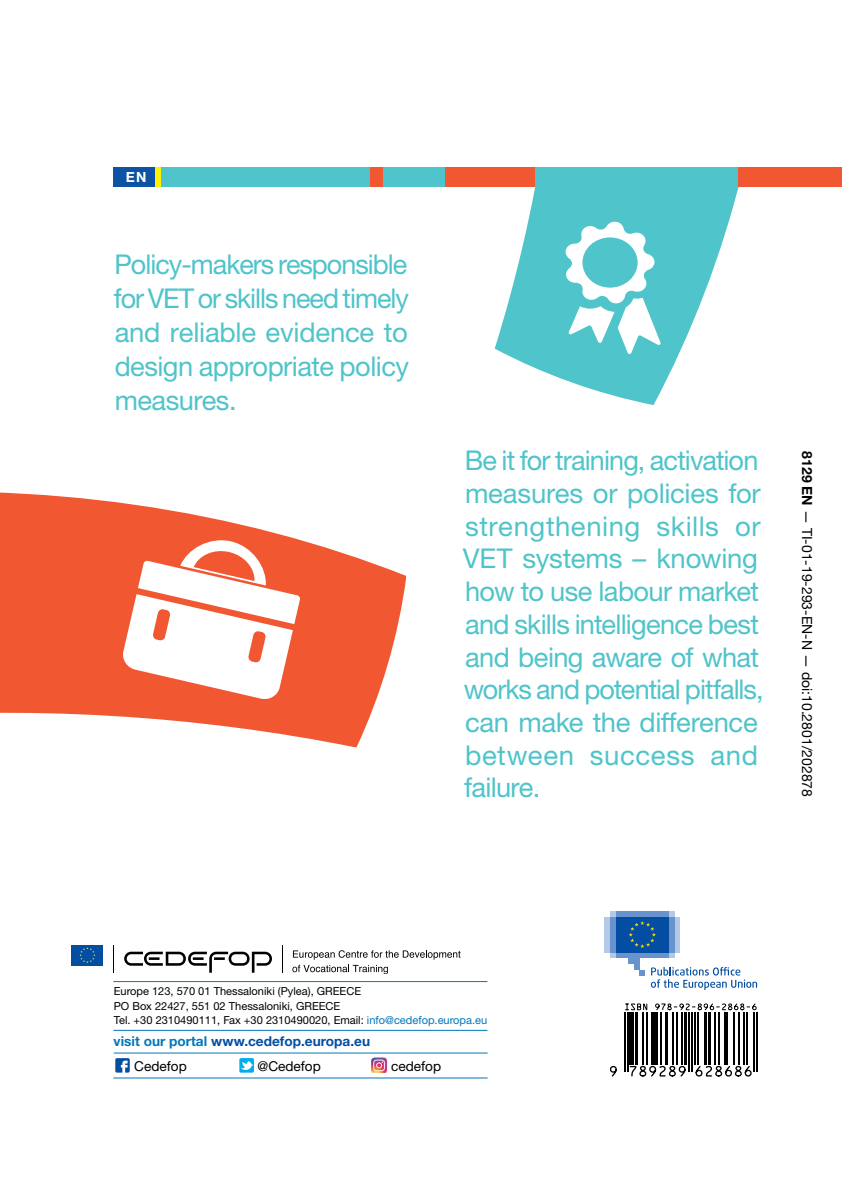
<style>
.page{position:relative;width:842px;height:1191px;background:#fff}
.page>*{position:absolute;margin:0;border:0;box-sizing:border-box;transform-origin:0 0}
.t1{font:27.2px/32.6px "Helvetica Neue LTW1 G";letter-spacing:-.02em;color:#4fc4ca}
.t2{font:14px "Helvetica Neue LTW1 G";color:#000}
.t3{font:700 14px "Helvetica Neue LTW1 G";color:#fff}
.t4{font:700 13.6px "Helvetica Neue LTW1 G";color:#034ea2}
.t5{font:13.6px "Helvetica Neue LTW1 G";color:#000}
.t6{font:11px/14.4px "Helvetica Neue LTW1 G";color:#000}
.s1{font-weight:700}
.s2{color:#0078b9}
</style>
<div class="page">
<svg style="left:495px;top:187px;width:244px;height:218px;fill:#4fc4ca"></svg>
<img style="left:371px;top:1057px;width:17px;height:15px">
<hr style="left:114px;top:1052px;width:374px;height:1px;background:#0078b9">
<hr style="left:113px;top:1030px;width:374px;height:1px;background:#0078b9">
<hr style="left:113px;top:1077px;width:375px;height:1px;background:#0078b9">
<svg style="left:115px;top:1058px;width:15px;height:14px"></svg>
<svg style="left:239px;top:1058px;width:15px;height:14px"></svg>
<hr style="left:113px;top:981px;width:374px;height:1px;background:#0078b9">
<svg style="left:0;top:492px;width:406px;height:256px;fill:#f15832"></svg>
<svg style="left:565px;top:222px;width:96px;height:132px"></svg>
<svg style="left:121px;top:536px;width:179px;height:164px"></svg>
<div style="left:72px;top:945px;width:31px;height:20px;background:#034ea2"></div>
<svg style="left:79px;top:947px;width:16px;height:16px"></svg>
<svg style="left:124px;top:951px;width:148px;height:21px"></svg>
<svg style="left:282px;top:945px;width:1px;height:27px"></svg>
<svg style="left:113px;top:945px;width:1px;height:27px"></svg>
<svg style="left:292px;top:950px;width:168px;height:24px"></svg>
<div style="left:610px;top:952px;width:64px;height:6px;background:#b4c9e6"></div>
<div style="left:610px;top:911px;width:64px;height:6px;background:#b4c9e6"></div>
<div style="left:616px;top:911px;width:53px;height:6px;background:#6993cd"></div>
<div style="left:616px;top:952px;width:53px;height:6px;background:#6993cd"></div>
<div style="left:669px;top:917px;width:5px;height:35px;background:#6993cd"></div>
<div style="left:674px;top:917px;width:6px;height:35px;background:#b4c9e6"></div>
<div style="left:610px;top:917px;width:6px;height:35px;background:#6993cd"></div>
<div style="left:604px;top:917px;width:6px;height:35px;background:#b4c9e6"></div>
<div style="left:628px;top:952px;width:11px;height:11px;background:#6993cd"></div>
<div style="left:633px;top:952px;width:6px;height:17px;background:#6993cd"></div>
<svg style="left:639px;top:969px;width:6px;height:6px"></svg>
<div style="left:616px;top:917px;width:53px;height:35px;background:#034ea2"></div>
<svg style="left:629px;top:921px;width:27px;height:27px"></svg>
<svg style="left:651px;top:967px;width:106px;height:23px"></svg>
<div style="left:160px;top:167px;width:682px;height:20px;background:#4fc4ca"></div>
<div style="left:370px;top:167px;width:12px;height:20px;background:#f15832"></div>
<div style="left:113px;top:167px;width:43px;height:20px;background:#0d53a5"></div>
<div style="left:445px;top:167px;width:90px;height:20px;background:#f15832"></div>
<div style="left:156px;top:167px;width:5px;height:20px;background:#fff200"></div>
<div style="left:738px;top:167px;width:104px;height:20px;background:#f15832"></div>
<svg style="left:625px;top:1010px;width:133px;height:62px"></svg>
<hr style="left:624px;top:1011px;width:1px;height:60px;background:#000">
<hr style="left:627px;top:1011px;width:1px;height:60px;background:#000">
<hr style="left:630px;top:1011px;width:4px;height:53px;background:#000">
<hr style="left:635px;top:1011px;width:3px;height:53px;background:#000">
<hr style="left:642px;top:1011px;width:2px;height:53px;background:#000">
<hr style="left:647px;top:1011px;width:1px;height:53px;background:#000">
<hr style="left:651px;top:1011px;width:1px;height:53px;background:#000">
<hr style="left:654px;top:1011px;width:4px;height:53px;background:#000">
<hr style="left:661px;top:1011px;width:1px;height:53px;background:#000">
<hr style="left:665px;top:1011px;width:3px;height:53px;background:#000">
<hr style="left:672px;top:1011px;width:1px;height:53px;background:#000">
<hr style="left:676px;top:1011px;width:1px;height:53px;background:#000">
<hr style="left:682px;top:1011px;width:1px;height:53px;background:#000">
<hr style="left:684px;top:1011px;width:3px;height:53px;background:#000">
<hr style="left:689px;top:1011px;width:1px;height:60px;background:#000">
<hr style="left:692px;top:1011px;width:1px;height:60px;background:#000">
<hr style="left:694px;top:1011px;width:2px;height:53px;background:#000">
<hr style="left:697px;top:1011px;width:2px;height:53px;background:#000">
<hr style="left:704px;top:1011px;width:3px;height:53px;background:#000">
<hr style="left:708px;top:1011px;width:3px;height:53px;background:#000">
<hr style="left:714px;top:1011px;width:1px;height:53px;background:#000">
<hr style="left:718px;top:1011px;width:2px;height:53px;background:#000">
<hr style="left:724px;top:1011px;width:1px;height:53px;background:#000">
<hr style="left:727px;top:1011px;width:1px;height:53px;background:#000">
<hr style="left:734px;top:1011px;width:1px;height:53px;background:#000">
<hr style="left:738px;top:1011px;width:1px;height:53px;background:#000">
<hr style="left:743px;top:1011px;width:2px;height:53px;background:#000">
<hr style="left:746px;top:1011px;width:2px;height:53px;background:#000">
<hr style="left:753px;top:1011px;width:2px;height:60px;background:#000">
<hr style="left:756px;top:1011px;width:2px;height:60px;background:#000">
<svg style="left:609px;top:1065px;width:143px;height:12px"></svg>
<svg style="left:625px;top:1003px;width:132px;height:7px"></svg>
<p class="t3" style="left:126px;top:168px;width:22px">EN</p>
<p class="t1" style="left:114px;top:247px;width:297px;line-height:34px;text-align:justify">Policy-makers responsible for VET or skills need timely and reliable evidence to design appropriate policy measures.</p>
<p class="t1" style="left:463px;top:444px;width:302px">Be it for training, activation measures or policies for strengthening skills or<br>VET systems – knowing how to use labour market and skills intelligence best and being aware of what works and potential pitfalls, can make the difference between success and failure.</p>
<p class="t2" style="left:816px;top:451px;width:347px;rotate:90deg"><span class="s1">8129 EN</span> — TI-01-19-293-EN-N — doi:10.2801/202878</p>
<p class="t6" style="left:114px;top:984px;width:375px">Europe 123, 570 01 Thessaloniki (Pylea), GREECE<br>PO Box 22427, 551 02 Thessaloniki, GREECE<br>Tel. +30 2310490111, Fax +30 2310490020, Email: <span class="s2">info@cedefop.europa.eu</span></p>
<p class="t5" style="left:134px;top:1057px;width:54px">Cedefop</p>
<p class="t5" style="left:257px;top:1057px;width:65px">@Cedefop</p>
<p class="t4" style="left:114px;top:1032px;width:258px"><span class="s2">visit our portal</span> www.cedefop.europa.eu</p>
<p class="t5" style="left:391px;top:1057px;width:51px">cedefop</p>
</div>
